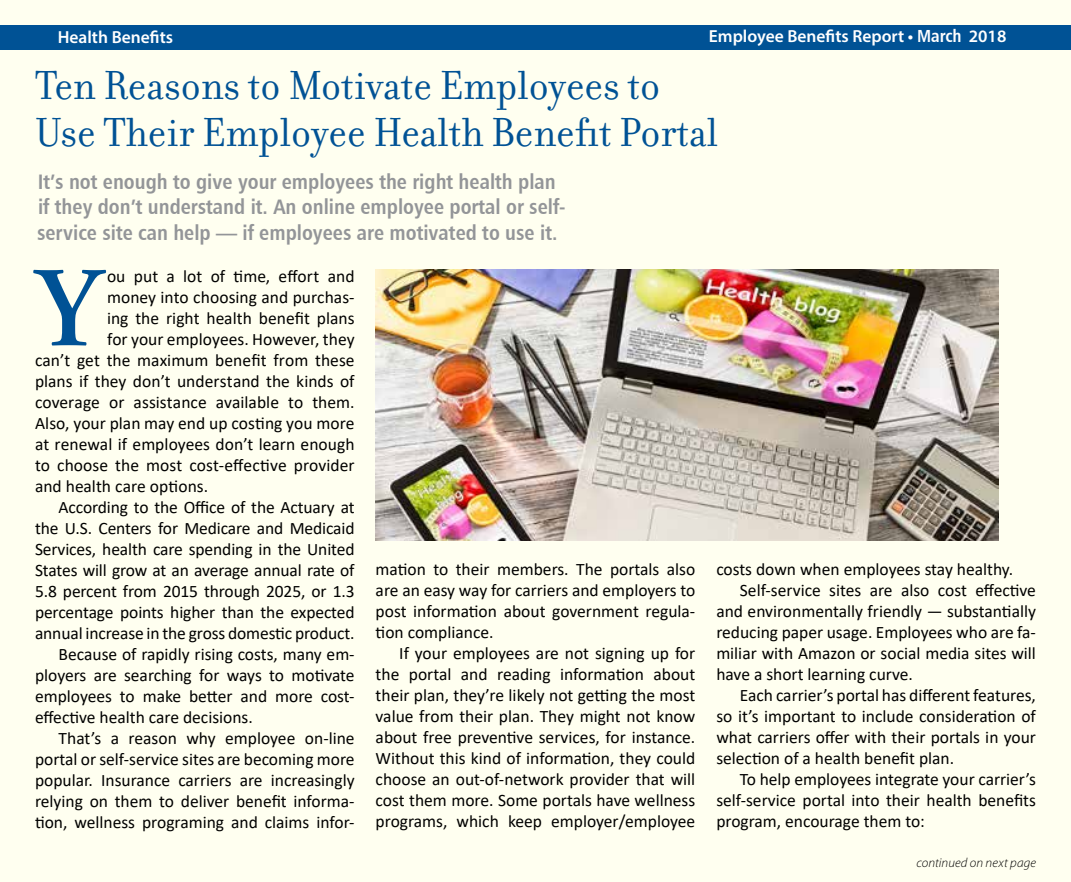
<style>
.page{position:relative;width:1071px;height:882px;background:#fff}
.page>*{position:absolute;margin:0;border:0;box-sizing:border-box;transform-origin:0 0}
.t1{font:600 113.58px "Adobe Garamond Pro";color:#005295}
.t2{font:43.75px/47.2px "Filosofia";color:#005295}
.t3{font:21px/25.2px "Humanist 777 BT Bold Condensed B";color:#939598}
.t4{font:17.5px/21px "Calibri";color:#000;text-align:justify}
.t5{font:600 17.5px "Myriad Pro";color:#fff}
.t6{font:italic 300 13.12px "Myriad Pro";letter-spacing:.01em;color:#000}
.s1{font-family:"Humanist 777 BT Bold Condensed B";font-weight:400}
</style>
<div class="page">
<div style="left:1px;top:1px;width:1070px;height:881px;background:#fffff0"></div>
<div style="left:0;top:25px;width:1071px;height:24px;background:#005295"></div>
<img style="left:376px;top:269px;width:623px;height:272px">
<p class="t5" style="left:58px;top:26px;width:117px">Health Benefits</p>
<p class="t5" style="left:709px;top:25px;width:299px">Employee Benefits Report • <span class="s1">March</span> 2018</p>
<h2 class="t2" style="left:35px;top:62px;width:685px">Ten Reasons to Motivate Employees to<br>Use Their Employee Health Benefit Portal</h2>
<p class="t3" style="left:37px;top:169px;width:530px">It’s not enough to give your employees the right health plan if they don’t understand it. An online employee portal or self&shy;service site can help — if employees are motivated to use it.</p>
<h1 class="t1" style="left:35px;top:244px;width:68px">Y</h1>
<p class="t4" style="left:107px;top:265px;width:249px">ou put a lot of time, effort and</p>
<p class="t4" style="left:107px;top:286px;width:249px">money into choosing and purchas-</p>
<p class="t4" style="left:107px;top:307px;width:249px">ing the right health benefit plans</p>
<p class="t4" style="left:107px;top:328px;width:249px">for your employees. However, they</p>
<p class="t4" style="left:35px;top:349px;width:321px">can’t get the maximum benefit from these</p>
<p class="t4" style="left:35px;top:370px;width:321px">plans if they don’t understand the kinds of</p>
<p class="t4" style="left:35px;top:391px;width:321px">coverage or assistance available to them.</p>
<p class="t4" style="left:35px;top:412px;width:321px">Also, your plan may end up costing you more</p>
<p class="t4" style="left:35px;top:433px;width:321px">at renewal if employees don’t learn enough</p>
<p class="t4" style="left:35px;top:454px;width:321px">to choose the most cost-effective provider</p>
<p class="t4" style="left:35px;top:475px;width:175px">and health care options.</p>
<p class="t4" style="left:59px;top:496px;width:298px">According to the Office of the Actuary at</p>
<p class="t4" style="left:35px;top:517px;width:321px">the U.S. Centers for Medicare and Medicaid</p>
<p class="t4" style="left:35px;top:538px;width:321px">Services, health care spending in the United</p>
<p class="t4" style="left:35px;top:559px;width:321px">States will grow at an average annual rate of</p>
<p class="t4" style="left:35px;top:580px;width:321px">5.8 percent from 2015 through 2025, or 1.3</p>
<p class="t4" style="left:35px;top:601px;width:321px">percentage points higher than the expected</p>
<p class="t4" style="left:35px;top:622px;width:321px">annual increase in the gross domestic product.</p>
<p class="t4" style="left:59px;top:643px;width:298px">Because of rapidly rising costs, many em-</p>
<p class="t4" style="left:35px;top:664px;width:321px">ployers are searching for ways to motivate</p>
<p class="t4" style="left:35px;top:685px;width:321px">employees to make better and more cost-</p>
<p class="t4" style="left:35px;top:706px;width:219px">effective health care decisions.</p>
<p class="t4" style="left:59px;top:727px;width:298px">That’s a reason why employee on-line</p>
<p class="t4" style="left:35px;top:748px;width:321px">portal or self-service sites are becoming more</p>
<p class="t4" style="left:35px;top:769px;width:321px">popular. Insurance carriers are increasingly</p>
<p class="t4" style="left:35px;top:790px;width:321px">relying on them to deliver benefit informa-</p>
<p class="t4" style="left:35px;top:811px;width:321px">tion, wellness programing and claims infor-</p>
<p class="t4" style="left:376px;top:558px;width:321px">mation to their members. The portals also are an easy way for carriers and employers to post information about government regula&shy;tion compliance.</p>
<p class="t4" style="left:376px;top:642px;width:321px;text-indent:24px">If your employees are not signing up for the portal and reading information about their plan, they’re likely not getting the most value from their plan. They might not know about free preventive services, for instance.<br>Without this kind of information, they could choose an out-of-network provider that will cost them more. Some portals have wellness programs, which keep employer/employee</p>
<p class="t4" style="left:716px;top:558px;width:298px">costs down when employees stay healthy.</p>
<p class="t4" style="left:740px;top:579px;width:298px">Self-service sites are also cost effective</p>
<p class="t4" style="left:716px;top:600px;width:321px">and environmentally friendly — substantially</p>
<p class="t4" style="left:716px;top:621px;width:321px">reducing paper usage. Employees who are fa-</p>
<p class="t4" style="left:716px;top:642px;width:321px">miliar with Amazon or social media sites will</p>
<p class="t4" style="left:716px;top:663px;width:198px">have a short learning curve.</p>
<p class="t4" style="left:740px;top:684px;width:298px">Each carrier’s portal has different features,</p>
<p class="t4" style="left:716px;top:705px;width:321px">so it’s important to include consideration of</p>
<p class="t4" style="left:716px;top:726px;width:321px">what carriers offer with their portals in your</p>
<p class="t4" style="left:716px;top:747px;width:239px">selection of a health benefit plan.</p>
<p class="t4" style="left:740px;top:768px;width:298px">To help employees integrate your carrier’s</p>
<p class="t4" style="left:716px;top:789px;width:321px">self-service portal into their health benefits</p>
<p class="t4" style="left:716px;top:810px;width:210px">program, encourage them to:</p>
<p class="t6" style="left:916px;top:856px;width:121px">continued on next page</p>
</div>
